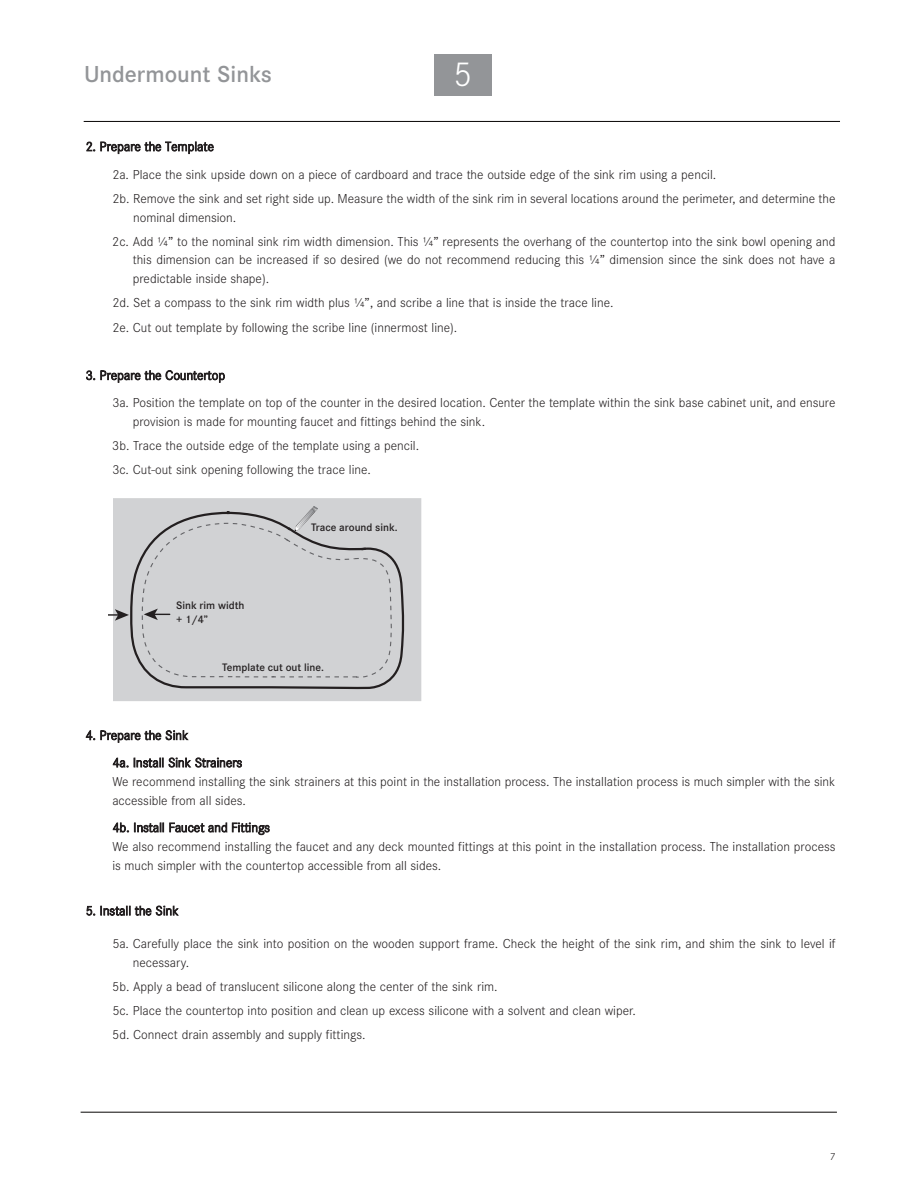
<style>
.page{position:relative;width:918px;height:1188px;background:#fff}
.page>*{position:absolute;margin:0;border:0;box-sizing:border-box;transform-origin:0 0}
.t1{font:300 36px "Corporate S";color:#fff}
.t2{font:600 24px "Corporate S";color:#939598}
.t3{font:300 13.5px/18.8px "Corporate S";color:#231f20}
.t4{font:600 11.25px/13.5px "Corporate S";color:#231f20}
.t5{font:300 10.5px "Corporate S";color:#231f20}
</style>
<div class="page">
<hr style="left:81px;top:1112px;width:756px;height:1px;background:#070504">
<hr style="left:84px;top:121px;width:756px;height:1px;background:#070504">
<div style="left:434px;top:54px;width:57px;height:42px;background:#939598"></div>
<div style="left:113px;top:498px;width:308px;height:203px;background:#d1d2d4"></div>
<svg style="left:108px;top:609px;width:21px;height:12px"></svg>
<svg style="left:129px;top:511px;width:277px;height:179px;background:#b8b9ba"></svg>
<div style="left:141px;top:506px;width:251px;height:172px;background:#d1d2d4"></div>
<h2 class="t2" style="left:84px;top:59px;width:189px">Undermount Sinks</h2>
<h1 class="t1" style="left:453px;top:53px;width:20px">5</h1>
<p class="t3" style="left:112px;top:132px;width:606px;line-height:27.8px;text-indent:-27px">2. Prepare the Template<br>2a. Place the sink upside down on a piece of cardboard and trace the outside edge of the sink rim using a pencil.</p>
<p class="t3" style="left:133px;top:189px;width:704px;text-indent:-21px">2b. Remove the sink and set right side up. Measure the width of the sink rim in several locations around the perimeter, and determine the nominal dimension.</p>
<p class="t3" style="left:133px;top:232px;width:704px;text-align:justify;text-indent:-20px">2c. Add ¼” to the nominal sink rim width dimension. This ¼” represents the overhang of the countertop into the sink bowl opening and this dimension can be increased if so desired (we do not recommend reducing this ¼” dimension since the sink does not have a predictable inside shape).</p>
<p class="t3" style="left:112px;top:291px;width:503px;line-height:24.2px">2d. Set a compass to the sink rim width plus ¼”, and scribe a line that is inside the trace line.<br>2e. Cut out template by following the scribe line (innermost line).</p>
<p class="t3" style="left:112px;top:361px;width:725px;line-height:27.5px;text-indent:-27px">3. Prepare the Countertop<br>3a. Position the template on top of the counter in the desired location. Center the template within the sink base cabinet unit, and ensure</p>
<p class="t3" style="left:112px;top:409px;width:374px;line-height:24.2px;text-indent:20px">provision is made for mounting faucet and fittings behind the sink.<br>3b. Trace the outside edge of the template using a pencil.<br>3c. Cut-out sink opening following the trace line.</p>
<p class="t4" style="left:176px;top:599px;width:70px">Sink rim width + 1/4”</p>
<p class="t4" style="left:311px;top:520px;width:88px">Trace around sink.</p>
<p class="t4" style="left:222px;top:660px;width:104px">Template cut out line.</p>
<p class="t3" style="left:113px;top:721px;width:131px;line-height:27.3px;text-indent:-27px">4. Prepare the Sink<br>4a. Install Sink Strainers</p>
<p class="t3" style="left:112px;top:772px;width:725px">We recommend installing the sink strainers at this point in the installation process. The installation process is much simpler with the sink accessible from all sides.</p>
<p class="t3" style="left:112px;top:818px;width:725px">4b. Install Faucet and Fittings<br>We also recommend installing the faucet and any deck mounted fittings at this point in the installation process. The installation process is much simpler with the countertop accessible from all sides.</p>
<p class="t3" style="left:86px;top:901px;width:94px">5. Install the Sink</p>
<p class="t3" style="left:133px;top:934px;width:704px;text-indent:-20px">5a. Carefully place the sink into position on the wooden support frame. Check the height of the sink rim, and shim the sink to level if necessary.</p>
<p class="t3" style="left:112px;top:974px;width:525px;line-height:24.2px">5b. Apply a bead of translucent silicone along the center of the sink rim.<br>5c. Place the countertop into position and clean up excess silicone with a solvent and clean wiper.<br>5d. Connect drain assembly and supply fittings.</p>
<p class="t5" style="left:830px;top:1150px;width:7px">7</p>
</div>
